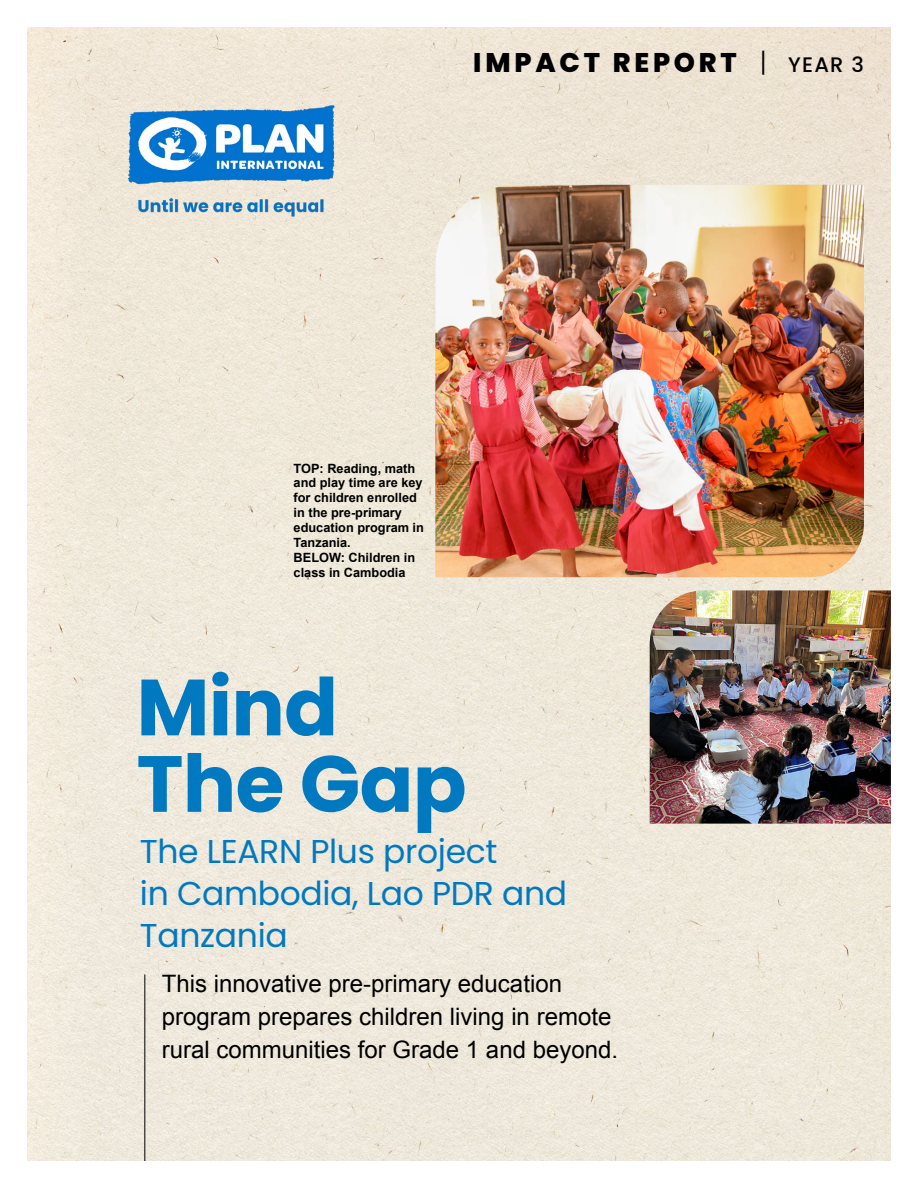
<style>
.page{position:relative;width:918px;height:1188px;background:#fff}
.page>*{position:absolute;margin:0;border:0;box-sizing:border-box;transform-origin:0 0}
.t1{font:700 79.5px/76.5px "Poppins";letter-spacing:-.01em;color:#0079c1}
.t2{font:33px/42px "Poppins";letter-spacing:-.01em;color:#0079c1}
.t3{font:800 27px "Poppins";letter-spacing:.14em;color:#000}
.t4{font:24px/33.5px "Arial";color:#000}
.t5{font:700 12.75px/15px "Arial";color:#000}
.s1{font-weight:300}
.s2{font-weight:500;font-size:21px}
</style>
<div class="page">
<img style="left:27px;top:27px;width:864px;height:1134px">
<hr style="left:144px;top:974px;width:1px;height:187px;background:#000">
<img style="left:123px;top:92px;width:224px;height:128px">
<img style="left:435px;top:185px;width:429px;height:392px">
<img style="left:650px;top:590px;width:241px;height:234px">
<h3 class="t3" style="left:473px;top:46px;width:392px">IMPACT REPORT <span class="s1">|</span> <span class="s2">YEAR 3</span></h3>
<p class="t5" style="left:294px;top:461px;width:132px">TOP: Reading, math and play time are key for children enrolled in the pre-primary education program in<br>Tanzania.<br>BELOW: Children in class in Cambodia</p>
<h1 class="t1" style="left:137px;top:670px;width:332px">Mind<br>The Gap</h1>
<h2 class="t2" style="left:140px;top:830px;width:429px">The LEARN Plus project<br>in Cambodia, Lao PDR and<br>Tanzania</h2>
<h3 class="t4" style="left:162px;top:967px;width:458px">This innovative pre-primary education program prepares children living in remote rural communities for Grade 1 and beyond.</h3>
</div>
